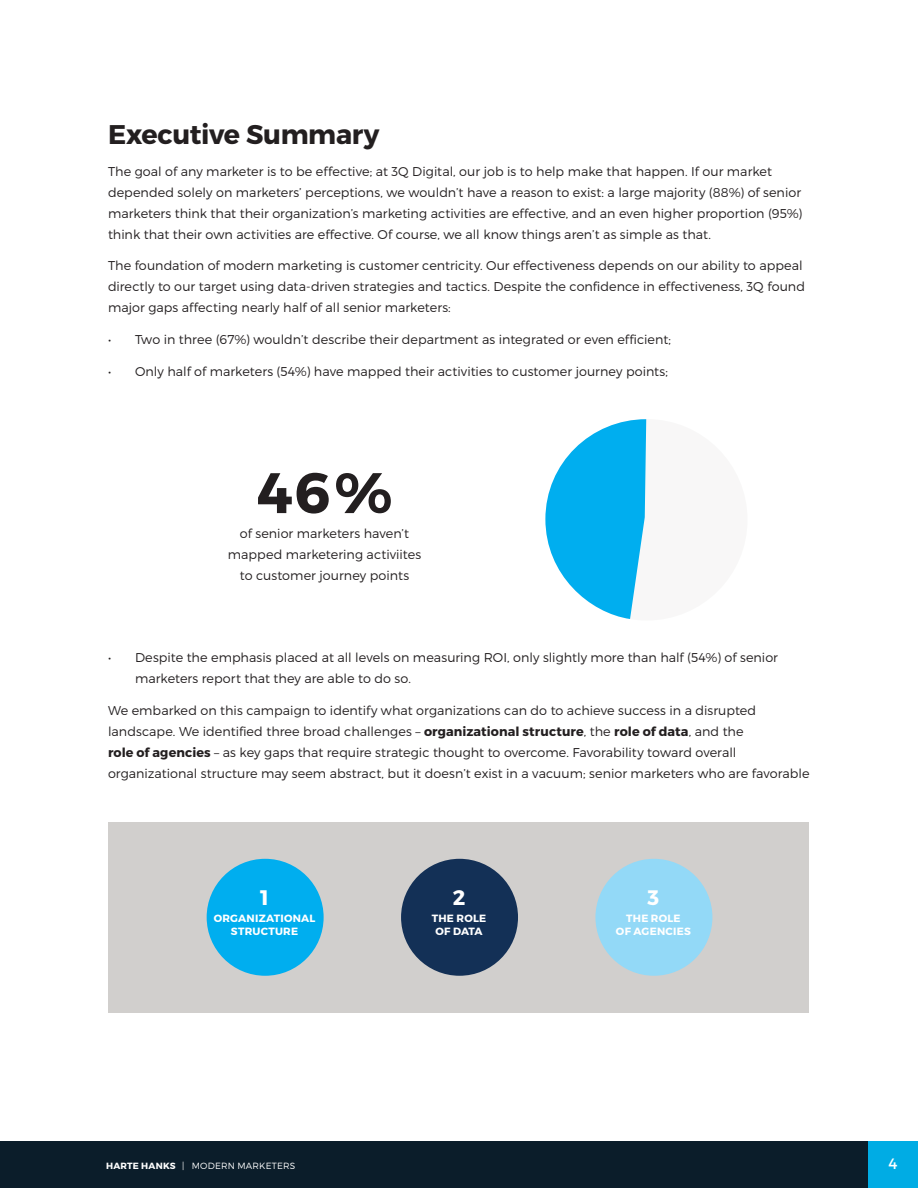
<style>
.page{position:relative;width:918px;height:1188px;background:#fff}
.page>*{position:absolute;margin:0;border:0;box-sizing:border-box;transform-origin:0 0}
.BODY_-_Intro02{font:700 57px "Montserrat";color:#231f20}
.BODY_-_Intro02-2{font:700 27px "Montserrat";letter-spacing:-.015em;color:#231f20}
.FOOTER_-_HH{font:700 21px "Montserrat";color:#fff}
.t1{font:15px "Montserrat";color:#fff}
.BODY_-_Copy{font:300 12.75px/21px "Montserrat";letter-spacing:.005em;color:#231f20}
.FOOTER_-_HH-2{font:700 10.5px/12.6px "Montserrat";letter-spacing:.02em;color:#fff;text-align:center}
.t2{font:300 9px "Montserrat";letter-spacing:.02em;color:#fff}
.s1{font-weight:700}
</style>
<div class="page">
<div style="left:867px;top:1141px;width:51px;height:47px;background:#00ace4"></div>
<div style="left:0;top:1141px;width:867px;height:47px;background:#0b1d2a"></div>
<div style="left:546px;top:419px;width:202px;height:202px;background:#f8f7f7;border-radius:50%"></div>
<svg style="left:545px;top:419px;width:101px;height:200px"></svg>
<div style="left:109px;top:822px;width:700px;height:191px;background:#d1cfcd"></div>
<div style="left:207px;top:859px;width:117px;height:117px;background:#00aeef;border-radius:50%"></div>
<div style="left:401px;top:859px;width:117px;height:117px;background:#133056;border-radius:50%"></div>
<div style="left:595px;top:859px;width:117px;height:117px;background:#93d9f7;border-radius:50%"></div>
<p class="BODY_-_Intro02-2" style="left:108px;top:117px;width:273px">Executive Summary</p>
<p class="BODY_-_Copy" style="left:108px;top:160px;width:696px">The goal of any marketer is to be effective; at 3Q Digital, our job is to help make that happen. If our market depended solely on marketers’ perceptions, we wouldn’t have a reason to exist: a large majority (88%) of senior marketers think that their organization’s marketing activities are effective, and an even higher proportion (95%) think that their own activities are effective. Of course, we all know things aren’t as simple as that.</p>
<p class="BODY_-_Copy" style="left:108px;top:255px;width:699px">The foundation of modern marketing is customer centricity. Our effectiveness depends on our ability to appeal directly to our target using data-driven strategies and tactics. Despite the confidence in effectiveness, 3Q found major gaps affecting nearly half of all senior marketers:</p>
<p class="BODY_-_Copy" style="left:108px;top:329px;width:565px">• Two in three (67%) wouldn’t describe their department as integrated or even efficient;</p>
<p class="BODY_-_Copy" style="left:108px;top:361px;width:562px">• Only half of marketers (54%) have mapped their activities to customer journey points;</p>
<p class="BODY_-_Intro02" style="left:256px;top:458px;width:138px">46%</p>
<p class="BODY_-_Copy" style="left:228px;top:523px;width:195px;text-align:center">of senior marketers haven’t mapped marketering activiites to customer journey points</p>
<p class="BODY_-_Copy" style="left:135px;top:647px;width:645px;text-indent:-27px">• Despite the emphasis placed at all levels on measuring ROI, only slightly more than half (54%) of senior marketers report that they are able to do so.</p>
<p class="BODY_-_Copy" style="left:108px;top:700px;width:703px">We embarked on this campaign to identify what organizations can do to achieve success in a disrupted landscape. We identified three broad challenges – <span class="s1">organizational structure</span>, the <span class="s1">role of data</span>, and the<br><span class="s1">role of agencies</span> – as key gaps that require strategic thought to overcome. Favorability toward overall organizational structure may seem abstract, but it doesn’t exist in a vacuum; senior marketers who are favorable</p>
<p class="FOOTER_-_HH" style="left:260px;top:885px;width:10px">1</p>
<p class="FOOTER_-_HH-2" style="left:214px;top:912px;width:103px">ORGANIZATIONAL</p>
<p class="FOOTER_-_HH-2" style="left:231px;top:925px;width:69px">STRUCTURE</p>
<p class="FOOTER_-_HH" style="left:453px;top:885px;width:14px">2</p>
<p class="FOOTER_-_HH-2" style="left:432px;top:912px;width:56px">THE ROLE<br>OF DATA</p>
<p class="FOOTER_-_HH" style="left:648px;top:885px;width:13px">3</p>
<p class="FOOTER_-_HH-2" style="left:616px;top:912px;width:76px">THE ROLE<br>OF AGENCIES</p>
<p class="t2" style="left:106px;top:1160px;width:191px"><span class="s1">HARTE HANKS</span> | MODERN MARKETERS</p>
<p class="t1" style="left:889px;top:1154px;width:10px">4</p>
</div>
